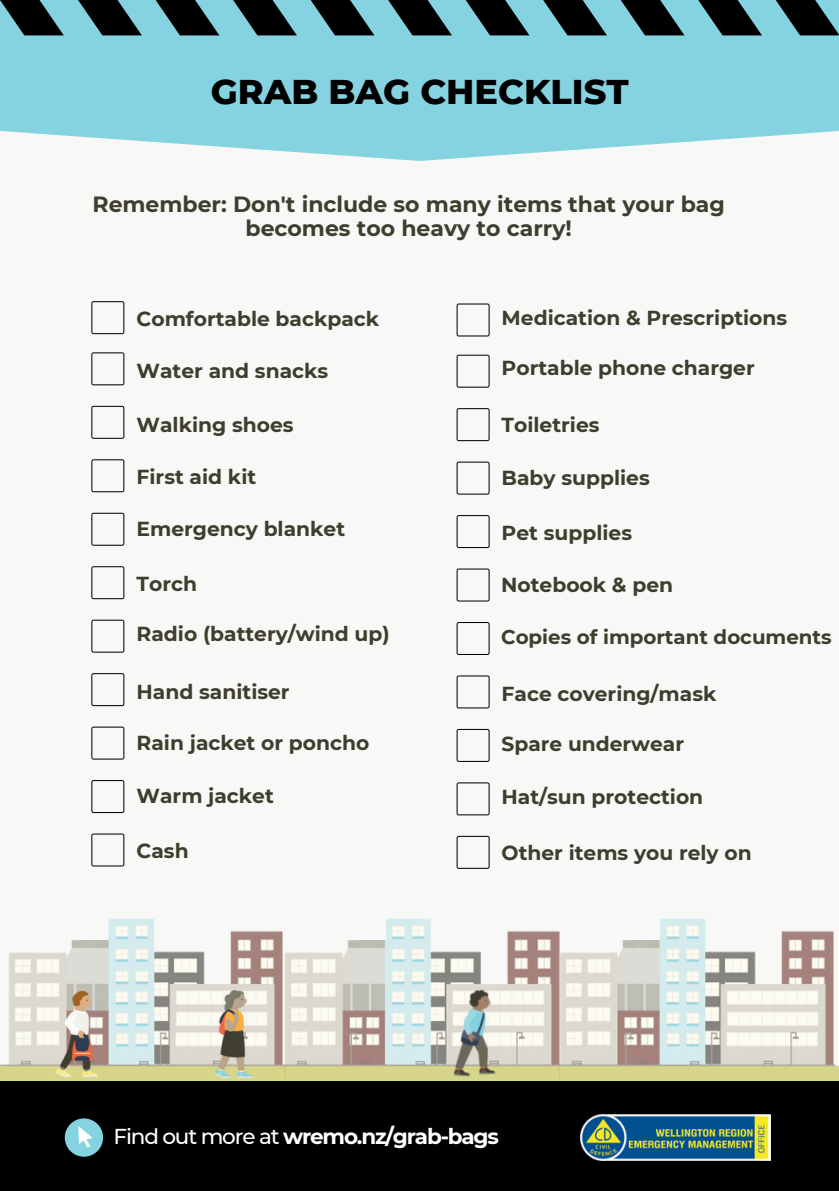
<style>
.page{position:relative;width:839px;height:1191px;background:#fff}
.page>*{position:absolute;margin:0;border:0;box-sizing:border-box;transform-origin:0 0}
.t1{font:800 35px "Montserrat";color:#000}
.t2{font:700 22px/24px "Montserrat";color:#3e3d2e;text-align:center}
.t3{font:700 21.6px "Montserrat";letter-spacing:-.055em;color:#fff}
.t4{font:700 20.2px "Montserrat";color:#3e3d2e}
.t5{font:700 19.8px "Montserrat";color:#3e3d2e}
.s1{font-weight:500}
</style>
<div class="page">
<div style="left:0;top:0;width:838px;height:1191px;background:#f8f8f6"></div>
<img style="left:0;top:918px;width:838px;height:163px">
<div style="left:0;top:1081px;width:838px;height:110px;background:#000"></div>
<svg style="left:0;top:0;width:838px;height:161px;background:#91d6e2"></svg>
<svg style="left:0;top:0;width:64px;height:35px;background:#325056"></svg>
<svg style="left:78px;top:0;width:64px;height:35px;background:#325056"></svg>
<svg style="left:155px;top:0;width:64px;height:35px;background:#325056"></svg>
<svg style="left:233px;top:0;width:64px;height:35px;background:#325056"></svg>
<svg style="left:310px;top:0;width:64px;height:35px;background:#325056"></svg>
<svg style="left:388px;top:0;width:64px;height:35px;background:#325056"></svg>
<svg style="left:465px;top:0;width:64px;height:35px;background:#325056"></svg>
<svg style="left:543px;top:0;width:64px;height:35px;background:#325056"></svg>
<svg style="left:620px;top:0;width:64px;height:35px;background:#325056"></svg>
<svg style="left:698px;top:0;width:64px;height:35px;background:#325056"></svg>
<svg style="left:775px;top:0;width:63px;height:35px;background:#314e54"></svg>
<img style="left:580px;top:1114px;width:190px;height:47px">
<div style="left:65px;top:1118px;width:38px;height:39px;background:#85d3e1;border-radius:50%"></div>
<svg style="left:78px;top:1126px;width:15px;height:22px"></svg>
<svg style="left:91px;top:352px;width:33px;height:33px"></svg>
<svg style="left:91px;top:406px;width:33px;height:33px"></svg>
<svg style="left:91px;top:459px;width:33px;height:33px"></svg>
<svg style="left:91px;top:513px;width:33px;height:33px"></svg>
<svg style="left:91px;top:566px;width:33px;height:33px"></svg>
<svg style="left:91px;top:620px;width:33px;height:33px"></svg>
<svg style="left:91px;top:673px;width:33px;height:33px"></svg>
<svg style="left:91px;top:727px;width:33px;height:33px"></svg>
<svg style="left:91px;top:780px;width:33px;height:33px"></svg>
<svg style="left:91px;top:834px;width:33px;height:33px"></svg>
<svg style="left:91px;top:301px;width:33px;height:33px"></svg>
<svg style="left:456px;top:355px;width:33px;height:33px"></svg>
<svg style="left:456px;top:408px;width:33px;height:33px"></svg>
<svg style="left:456px;top:462px;width:33px;height:33px"></svg>
<svg style="left:456px;top:515px;width:33px;height:33px"></svg>
<svg style="left:456px;top:569px;width:33px;height:33px"></svg>
<svg style="left:456px;top:622px;width:33px;height:33px"></svg>
<svg style="left:456px;top:675px;width:33px;height:33px"></svg>
<svg style="left:456px;top:729px;width:33px;height:33px"></svg>
<svg style="left:456px;top:782px;width:33px;height:33px"></svg>
<svg style="left:456px;top:836px;width:33px;height:33px"></svg>
<svg style="left:456px;top:304px;width:33px;height:33px"></svg>
<div style="left:348px;top:919px;width:37px;height:20px;background:#f8f8f6"></div>
<div style="left:622px;top:919px;width:37px;height:20px;background:#f8f8f6"></div>
<div style="left:71px;top:919px;width:37px;height:20px;background:#f8f8f6"></div>
<img style="left:52px;top:964px;width:56px;height:117px">
<img style="left:206px;top:964px;width:63px;height:117px">
<img style="left:419px;top:961px;width:89px;height:120px">
<h2 class="t1" style="left:211px;top:70px;width:419px">GRAB BAG CHECKLIST</h2>
<p class="t2" style="left:92px;top:192px;width:634px">Remember: Don't include so many items that your bag becomes too heavy to carry!</p>
<h2 class="t4" style="left:137px;top:306px;width:244px">Comfortable backpack</h2>
<h2 class="t4" style="left:137px;top:359px;width:193px">Water and snacks</h2>
<h2 class="t4" style="left:137px;top:413px;width:158px">Walking shoes</h2>
<h2 class="t4" style="left:137px;top:465px;width:121px">First aid kit</h2>
<h2 class="t4" style="left:137px;top:516px;width:210px">Emergency blanket</h2>
<h2 class="t4" style="left:137px;top:571px;width:62px">Torch</h2>
<h2 class="t4" style="left:137px;top:622px;width:254px">Radio (battery/wind up)</h2>
<p class="t4" style="left:137px;top:680px;width:155px">Hand sanitiser</p>
<h2 class="t4" style="left:137px;top:730px;width:234px">Rain jacket or poncho</h2>
<h2 class="t4" style="left:137px;top:783px;width:139px">Warm jacket</h2>
<h2 class="t4" style="left:137px;top:838px;width:54px">Cash</h2>
<h2 class="t4" style="left:501px;top:306px;width:287px">Medication &amp; Prescriptions</h2>
<h2 class="t4" style="left:501px;top:355px;width:254px">Portable phone charger</h2>
<h2 class="t4" style="left:501px;top:413px;width:99px">Toiletries</h2>
<p class="t4" style="left:501px;top:466px;width:150px">Baby supplies</p>
<h2 class="t4" style="left:501px;top:521px;width:132px">Pet supplies</h2>
<h2 class="t4" style="left:501px;top:573px;width:173px">Notebook &amp; pen</h2>
<h2 class="t5" style="left:501px;top:625px;width:332px">Copies of important documents</h2>
<h2 class="t4" style="left:501px;top:682px;width:216px">Face covering/mask</h2>
<p class="t4" style="left:501px;top:732px;width:184px">Spare underwear</p>
<p class="t4" style="left:501px;top:784px;width:203px">Hat/sun protection</p>
<p class="t4" style="left:501px;top:841px;width:251px">Other items you rely on</p>
<h2 class="t3" style="left:113px;top:1123px;width:387px"><span class="s1">Find out more at</span> wremo.nz/grab-bags</h2>
</div>
